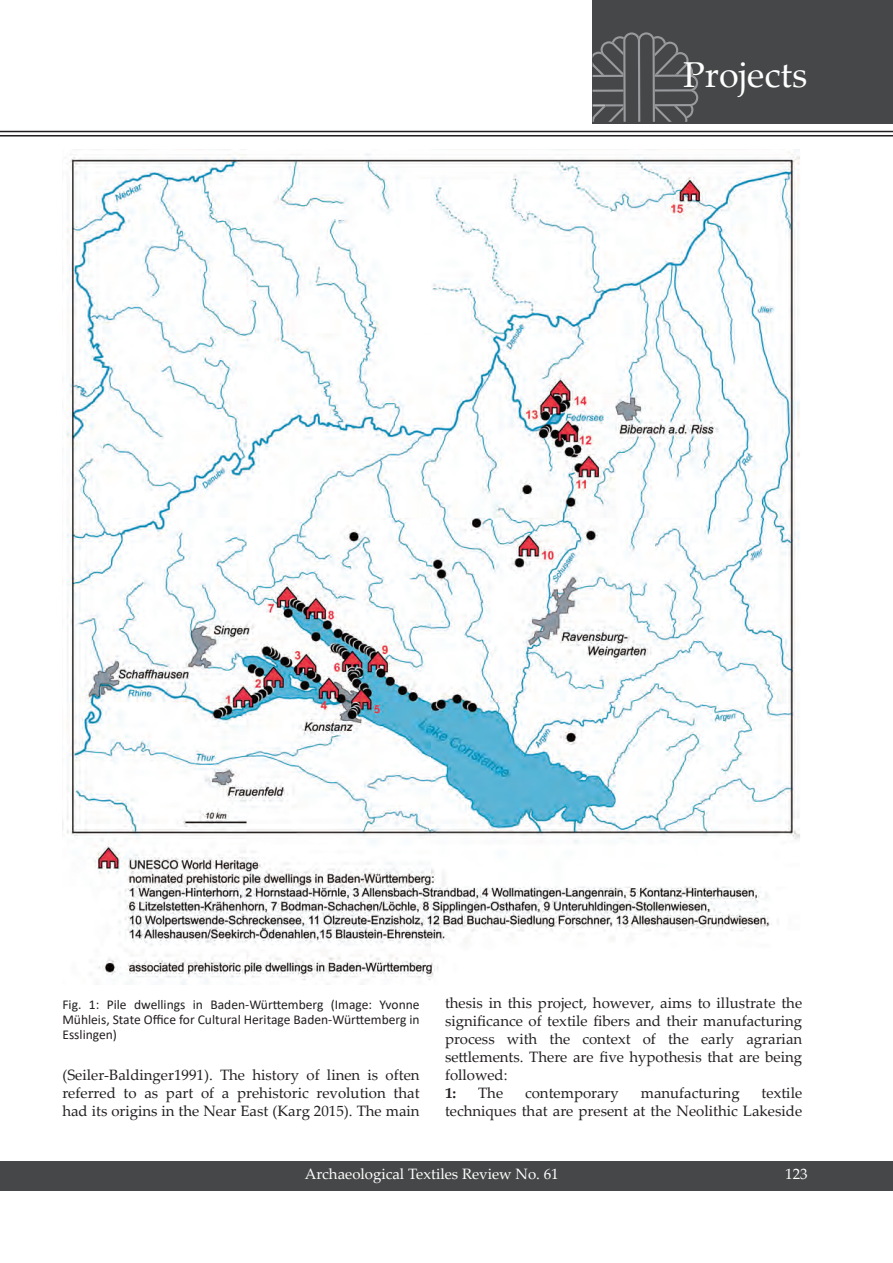
<style>
.page{position:relative;width:893px;height:1263px;background:#fff}
.page>*{position:absolute;margin:0;border:0;box-sizing:border-box;transform-origin:0 0}
.t1{font:36px "Palatino Linotype";color:#fff}
.t2{font:15px/18px "Palatino Linotype";color:#231f20;text-align:justify}
.t3{font:15px "Palatino Linotype";color:#fff}
.t4{font:700 15px "Palatino Linotype";color:#231f20}
.t5{font:13.5px/15px "Calibri";color:#231f20;text-align:justify}
</style>
<div class="page">
<div style="left:593px;top:0;width:300px;height:123px;background:#464748"></div>
<svg style="left:593px;top:32px;width:106px;height:90px"></svg>
<hr style="left:0;top:131px;width:893px;height:1px;background:#231f20">
<hr style="left:0;top:135px;width:893px;height:2px;background:#231f20">
<div style="left:0;top:1161px;width:893px;height:30px;background:#464748"></div>
<img style="left:62px;top:150px;width:738px;height:834px">
<h1 class="t1" style="left:683px;top:50px;width:126px">Projects</h1>
<p class="t5" style="left:62px;top:996px;width:359px">Fig. 1: Pile dwellings in Baden-Württemberg (Image: Yvonne Mühleis, State Office for Cultural Heritage Baden-Württemberg in Esslingen)</p>
<p class="t2" style="left:62px;top:1065px;width:359px">(Seiler-Baldinger1991). The history of linen is often referred to as part of a prehistoric revolution that had its origins in the Near East (Karg 2015). The main</p>
<p class="t2" style="left:445px;top:993px;width:359px">thesis in this project, however, aims to illustrate the significance of textile fibers and their manufacturing process with the context of the early agrarian settlements. There are five hypothesis that are being followed:</p>
<p class="t4" style="left:445px;top:1082px;width:13px">1:</p>
<p class="t2" style="left:478px;top:1083px;width:27px">The</p>
<p class="t2" style="left:525px;top:1083px;width:95px">contemporary</p>
<p class="t2" style="left:641px;top:1083px;width:100px">manufacturing</p>
<p class="t2" style="left:445px;top:1083px;width:359px;text-align:right">textile<br>techniques that are present at the Neolithic Lakeside</p>
<p class="t3" style="left:305px;top:1163px;width:256px">Archaeological Textiles Review No. 61</p>
<p class="t3" style="left:785px;top:1163px;width:24px">123</p>
</div>
